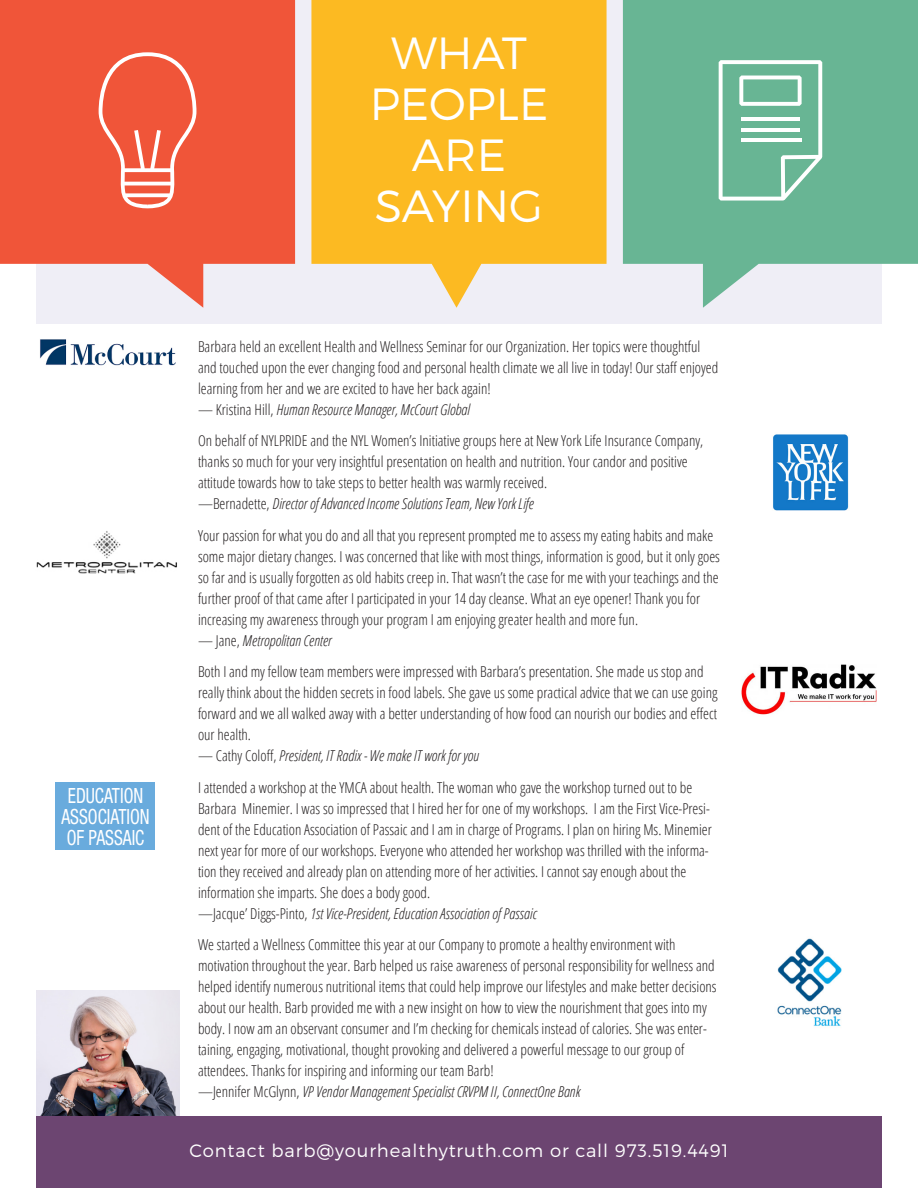
<style>
.page{position:relative;width:918px;height:1188px;background:#fff}
.page>*{position:absolute;margin:0;border:0;box-sizing:border-box;transform-origin:0 0}
.t1{font:300 45px "Montserrat";color:#fff}
.t2{font:condensed 21px/21px "Helvetica Neue LT Std";color:#fff;text-align:center;scale:.84 1}
.t3{font:300 18px "Montserrat";letter-spacing:.05em;color:#fff}
.Testimonial{font:300 condensed 15px/21px "Open Sans";color:#231f20}
.Testimonial-2{font:italic 300 condensed 15px "Open Sans";color:#231f20}
.s1{font-style:normal}
.s2{font-style:italic}
</style>
<div class="page">
<div style="left:36px;top:0;width:846px;height:324px;background:#efeef6"></div>
<div style="left:36px;top:1116px;width:846px;height:72px;background:#6c4571"></div>
<svg style="left:0;top:0;width:295px;height:308px;fill:#f05539"></svg>
<svg style="left:99px;top:52px;width:97px;height:156px;background:#f26f57"></svg>
<svg style="left:623px;top:0;width:295px;height:308px;fill:#68b594"></svg>
<svg style="left:719px;top:60px;width:103px;height:141px;background:#84c3a8"></svg>
<hr style="left:741px;top:117px;width:59px;height:4px;background:#fff">
<hr style="left:741px;top:128px;width:59px;height:4px;background:#fff">
<hr style="left:741px;top:138px;width:61px;height:4px;background:#fff">
<svg style="left:311px;top:0;width:296px;height:308px;background:#fac03e"></svg>
<img style="left:777px;top:938px;width:65px;height:89px">
<img style="left:40px;top:339px;width:136px;height:27px">
<img style="left:36px;top:531px;width:141px;height:43px">
<img style="left:773px;top:434px;width:76px;height:77px">
<div style="left:55px;top:782px;width:100px;height:68px;background:#69abdd"></div>
<img style="left:741px;top:664px;width:136px;height:51px">
<img style="left:36px;top:990px;width:144px;height:126px">
<p class="t1" style="left:391px;top:26px;width:137px">WHAT</p>
<p class="t1" style="left:370px;top:77px;width:180px">PEOPLE</p>
<p class="t1" style="left:412px;top:128px;width:96px">ARE</p>
<p class="t1" style="left:375px;top:179px;width:170px">SAYING</p>
<p class="t2" style="left:61px;top:785px;width:107px">EDUCATION<br>ASSOCIATION<br>OF PASSAIC</p>
<p class="Testimonial" style="left:198px;top:336px;width:522px">Barbara held an excellent Health and Wellness Seminar for our Organization. Her topics were thoughtful and touched upon the ever changing food and personal health climate we all live in today! Our staff enjoyed learning from her and we are excited to have her back again!</p>
<p class="Testimonial-2" style="left:198px;top:399px;width:273px"><span class="s1">— Kristina Hill,</span> Human Resource Manager, McCourt Global</p>
<p class="Testimonial" style="left:198px;top:430px;width:507px">On behalf of NYLPRIDE and the NYL Women’s Initiative groups here at New York Life Insurance Company, thanks so much for your very insightful presentation on health and nutrition. Your candor and positive attitude towards how to take steps to better health was warmly received.<br>—Bernadette, <span class="s2">Director of Advanced Income Solutions Team, New York Life</span></p>
<p class="Testimonial" style="left:198px;top:525px;width:524px">Your passion for what you do and all that you represent prompted me to assess my eating habits and make some major dietary changes. I was concerned that like with most things, information is good, but it only goes so far and is usually forgotten as old habits creep in. That wasn’t the case for me with your teachings and the further proof of that came after I participated in your 14 day cleanse. What an eye opener! Thank you for increasing my awareness through your program I am enjoying greater health and more fun.</p>
<p class="Testimonial-2" style="left:198px;top:630px;width:135px"><span class="s1">— Jane,</span> Metropolitan Center</p>
<p class="Testimonial" style="left:198px;top:661px;width:521px">Both I and my fellow team members were impressed with Barbara’s presentation. She made us stop and really think about the hidden secrets in food labels. She gave us some practical advice that we can use going forward and we all walked away with a better understanding of how food can nourish our bodies and effect our health.</p>
<p class="Testimonial-2" style="left:198px;top:746px;width:282px"><span class="s1">— Cathy Coloff,</span> President, IT Radix - We make IT work for you</p>
<p class="Testimonial" style="left:198px;top:777px;width:515px">I attended a workshop at the YMCA about health. The woman who gave the workshop turned out to be Barbara Minemier. I was so impressed that I hired her for one of my workshops. I am the First Vice-Presi&shy;dent of the Education Association of Passaic and I am in charge of Programs. I plan on hiring Ms. Minemier next year for more of our workshops. Everyone who attended her workshop was thrilled with the informa&shy;tion they received and already plan on attending more of her activities. I cannot say enough about the information she imparts. She does a body good.<br>—Jacque’ Diggs-Pinto, <span class="s2">1st Vice-President, Education Association of Passaic</span></p>
<p class="Testimonial" style="left:198px;top:934px;width:520px">We started a Wellness Committee this year at our Company to promote a healthy environment with motivation throughout the year. Barb helped us raise awareness of personal responsibility for wellness and helped identify numerous nutritional items that could help improve our lifestyles and make better decisions about our health. Barb provided me with a new insight on how to view the nourishment that goes into my body. I now am an observant consumer and I’m checking for chemicals instead of calories. She was enter&shy;taining, engaging, motivational, thought provoking and delivered a powerful message to our group of attendees. Thanks for inspiring and informing our team Barb!<br>—Jennifer McGlynn, <span class="s2">VP Vendor Management Specialist CRVPM II, ConnectOne Bank</span></p>
<p class="t3" style="left:190px;top:1140px;width:540px">Contact barb@yourhealthytruth.com or call 973.519.4491</p>
</div>
